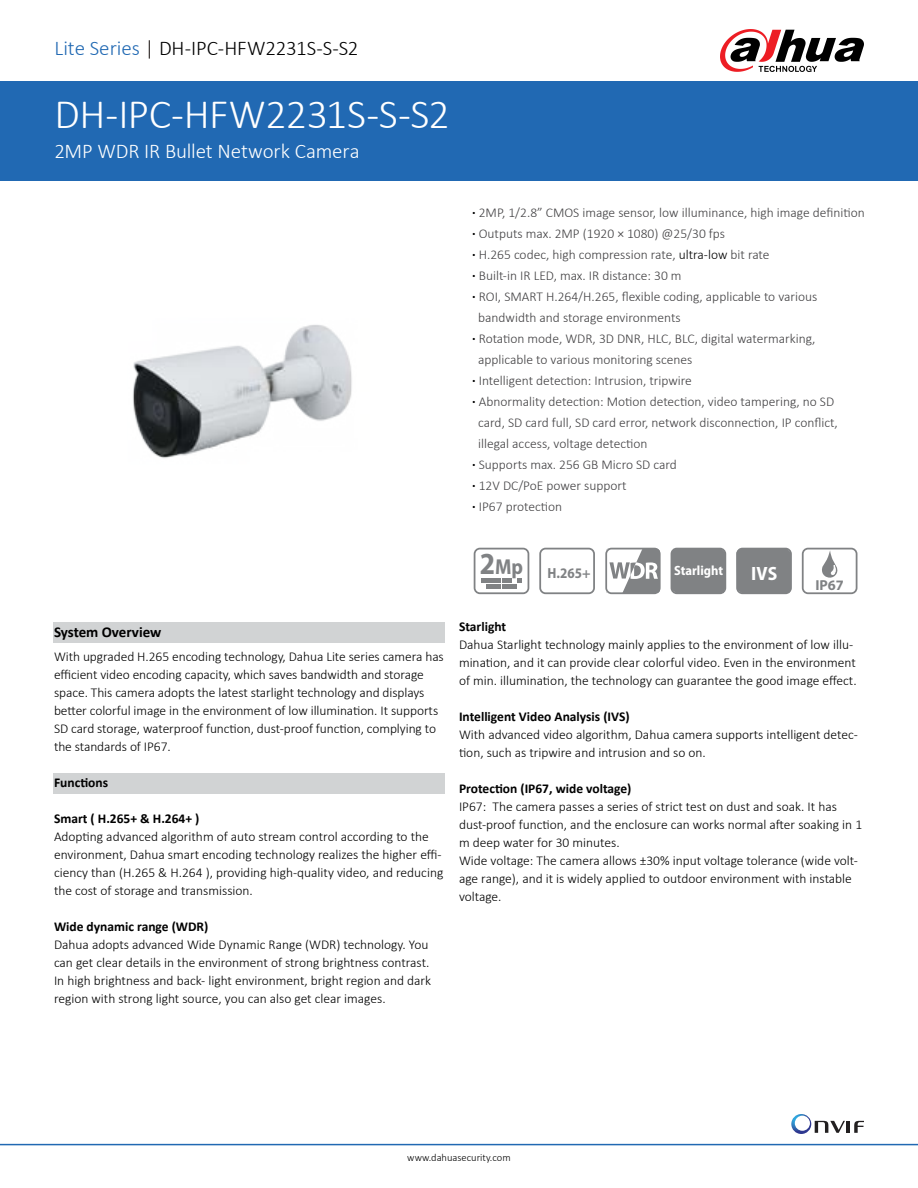
<style>
.page{position:relative;width:918px;height:1188px;background:#fff}
.page>*{position:absolute;margin:0;border:0;box-sizing:border-box;transform-origin:0 0}
.t1{font:300 42px "Calibri";letter-spacing:-.015em;color:#fff}
.t2{font:700 semi-condensed 21.6px "Myriad Pro";color:#808284}
.t3{font:300 21px "Calibri";letter-spacing:-.005em;color:#000}
.t4{font:300 21px "Calibri";letter-spacing:-.01em;color:#fff}
.t5{font:700 semi-condensed 19.35px "Myriad Pro";color:#fff}
.t6{font:700 15px "Calibri";color:#000}
.t7{font:700 semi-condensed 14.7px "Myriad Pro";color:#808284}
.t8{font:700 14.55px "Myriad Pro";color:#808284}
.t9{font:300 13.5px/18px "Calibri";color:#000}
.t10{font:300 13.5px "Calibri";color:#414042}
.t11{font:700 13.5px "Calibri";color:#000}
.t12{font:700 semi-condensed 13.5px "Myriad Pro";color:#fff}
.t13{font:300 10.5px "Calibri";color:#000}
.s1{color:#2169b3}
.s2{color:#1d1714}
.s3{font-weight:700;color:#000}
.s4{color:#000}
.s5{font-size:30.75px}
</style>
<div class="page">
<div style="left:0;top:81px;width:918px;height:100px;background:#2169b3"></div>
<hr style="left:0;top:1144px;width:918px;height:1px;background:#2169b3">
<svg style="left:720px;top:29px;width:144px;height:43px"></svg>
<img style="left:133px;top:325px;width:219px;height:133px">
<div style="left:53px;top:773px;width:392px;height:21px;background:#d1d3d4"></div>
<div style="left:54px;top:622px;width:391px;height:20px;background:#d1d3d4"></div>
<svg style="left:791px;top:1114px;width:73px;height:20px"></svg>
<svg style="left:474px;top:548px;width:55px;height:46px"></svg>
<svg style="left:802px;top:548px;width:55px;height:46px"></svg>
<svg style="left:539px;top:548px;width:56px;height:46px"></svg>
<div style="left:671px;top:548px;width:55px;height:46px;background:#808284"></div>
<div style="left:736px;top:548px;width:56px;height:46px;background:#808284"></div>
<svg style="left:605px;top:548px;width:56px;height:46px"></svg>
<h3 class="t3" style="left:55px;top:35px;width:305px"><span class="s1">Lite Series</span> <span class="s2">|</span> DH-IPC-HFW2231S-S-S2</h3>
<h1 class="t1" style="left:55px;top:88px;width:397px">DH-IPC-HFW2231S-S-S2</h1>
<h3 class="t4" style="left:55px;top:138px;width:307px">2MP WDR IR Bullet Network Camera</h3>
<p class="t10" style="left:472px;top:204px;width:394px"><span class="s3">·</span> 2MP, 1/2.8” CMOS image sensor, low illuminance, high image definition</p>
<p class="t10" style="left:472px;top:225px;width:254px"><span class="s3">·</span> Outputs max. 2MP (1920 × 1080) @25/30 fps</p>
<p class="t10" style="left:472px;top:246px;width:299px"><span class="s3">·</span> H.265 codec, high compression rate, <span class="s4">ultra-low</span> bit rate</p>
<p class="t10" style="left:472px;top:267px;width:211px"><span class="s3">·</span> Built-in IR LED, max. IR distance: 30 m</p>
<p class="t10" style="left:472px;top:288px;width:347px"><span class="s3">·</span> ROI, SMART H.264/H.265, flexible coding, applicable to various</p>
<p class="t10" style="left:478px;top:309px;width:204px">bandwidth and storage environments</p>
<p class="t10" style="left:472px;top:330px;width:345px"><span class="s3">·</span> Rotation mode, WDR, 3D DNR, HLC, BLC, digital watermarking,</p>
<p class="t10" style="left:478px;top:351px;width:216px">applicable to various monitoring scenes</p>
<p class="t10" style="left:472px;top:372px;width:221px"><span class="s3">·</span> Intelligent detection: Intrusion, tripwire</p>
<p class="t10" style="left:472px;top:393px;width:364px"><span class="s3">·</span> Abnormality detection: Motion detection, video tampering, no SD</p>
<p class="t10" style="left:478px;top:414px;width:361px">card, SD card full, SD card error, network disconnection, IP conflict,</p>
<p class="t10" style="left:478px;top:435px;width:171px">illegal access, voltage detection</p>
<p class="t10" style="left:472px;top:456px;width:206px"><span class="s3">·</span> Supports max. 256 GB Micro SD card</p>
<p class="t10" style="left:472px;top:477px;width:156px"><span class="s3">·</span> 12V DC/PoE power support</p>
<p class="t10" style="left:472px;top:498px;width:92px"><span class="s3">·</span> IP67 protection</p>
<p class="t6" style="left:54px;top:622px;width:109px">System Overview</p>
<p class="t9" style="left:54px;top:648px;width:391px">With upgraded H.265 encoding technology, Dahua Lite series camera has efficient video encoding capacity, which saves bandwidth and storage space. This camera adopts the latest starlight technology and displays better colorful image in the environment of low illumination. It supports SD card storage, waterproof function, dust-proof function, complying to the standards of IP67.</p>
<p class="t11" style="left:54px;top:774px;width:56px">Functions</p>
<p class="t11" style="left:54px;top:810px;width:147px">Smart ( H.265+ &amp; H.264+ )</p>
<p class="t9" style="left:54px;top:828px;width:391px">Adopting advanced algorithm of auto stream control according to the environment, Dahua smart encoding technology realizes the higher effi&shy;ciency than (H.265 &amp; H.264 ), providing high-quality video, and reducing the cost of storage and transmission.</p>
<p class="t11" style="left:54px;top:918px;width:156px">Wide dynamic range (WDR)</p>
<p class="t9" style="left:54px;top:936px;width:379px">Dahua adopts advanced Wide Dynamic Range (WDR) technology. You can get clear details in the environment of strong brightness contrast.<br>In high brightness and back- light environment, bright region and dark region with strong light source, you can also get clear images.</p>
<h2 class="t2" style="left:480px;top:553px;width:45px"><span class="s5">2</span>Mp</h2>
<p class="t7" style="left:547px;top:563px;width:45px">H.265+</p>
<p class="t12" style="left:674px;top:562px;width:51px">Starlight</p>
<h3 class="t5" style="left:751px;top:561px;width:27px">IVS</h3>
<p class="t8" style="left:815px;top:576px;width:30px">IP67</p>
<p class="t11" style="left:459px;top:618px;width:49px">Starlight</p>
<p class="t9" style="left:459px;top:636px;width:399px">Dahua Starlight technology mainly applies to the environment of low illu&shy;mination, and it can provide clear colorful video. Even in the environment of min. illumination, the technology can guarantee the good image effect.</p>
<p class="t11" style="left:459px;top:708px;width:172px">Intelligent Video Analysis (IVS)</p>
<p class="t9" style="left:459px;top:726px;width:401px">With advanced video algorithm, Dahua camera supports intelligent detec&shy;tion, such as tripwire and intrusion and so on.</p>
<p class="t11" style="left:459px;top:780px;width:174px">Protection (IP67, wide voltage)</p>
<p class="t9" style="left:459px;top:798px;width:405px">IP67: The camera passes a series of strict test on dust and soak. It has dust-proof function, and the enclosure can works normal after soaking in 1 m deep water for 30 minutes.<br>Wide voltage: The camera allows ±30% input voltage tolerance (wide volt&shy;age range), and it is widely applied to outdoor environment with instable voltage.</p>
<p class="t13" style="left:407px;top:1151px;width:105px">www.dahuasecurity.com</p>
</div>
